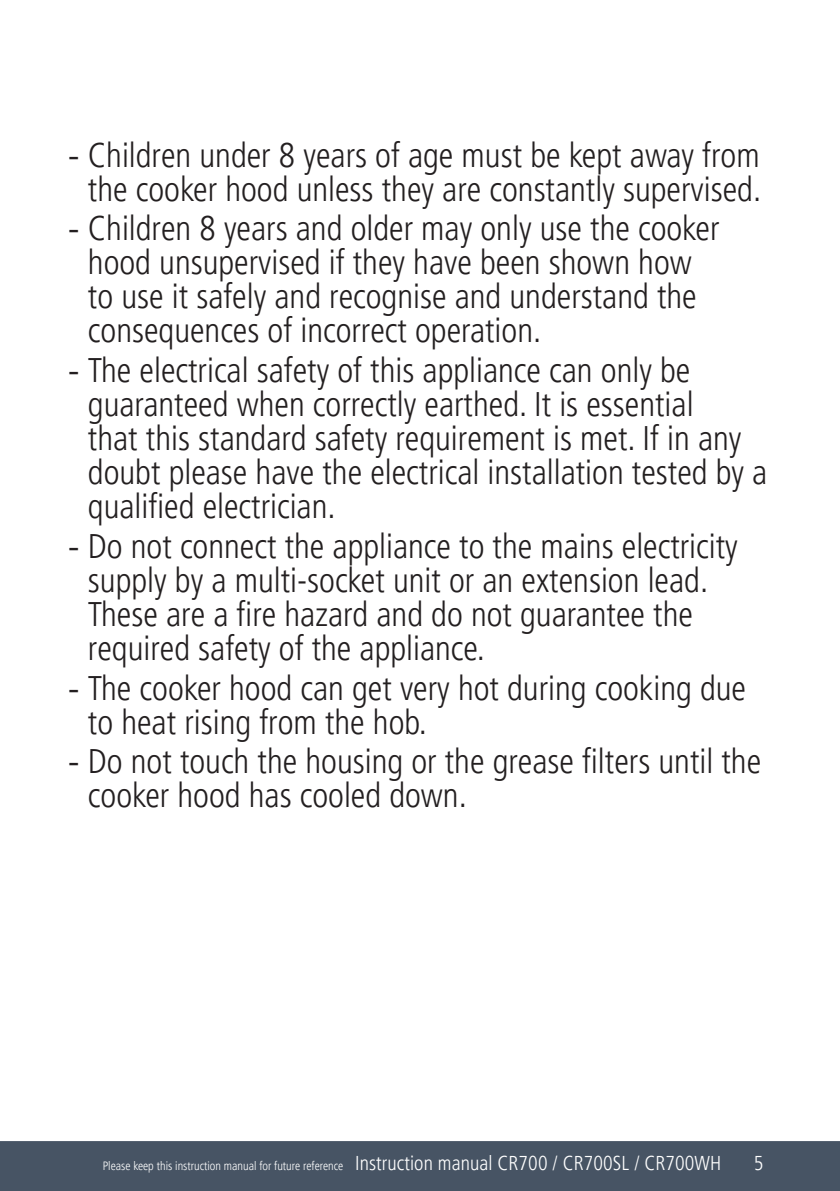
<style>
.page{position:relative;width:840px;height:1191px;background:#fff}
.page>*{position:absolute;margin:0;border:0;box-sizing:border-box;transform-origin:0 0}
.t1{font:300 condensed 34px/34px "Frutiger LT Pro";color:#231f20}
.t2{font:300 condensed 20px "Frutiger LT Pro";color:#fff}
.t3{font:300 condensed 12px "Frutiger LT Pro";color:#fff}
.s1{font-stretch:normal}
.s2{font-size:20px}
</style>
<div class="page">
<div style="left:0;top:1141px;width:839px;height:50px;background:#475464"></div>
<p class="t1" style="left:68px;top:140px;width:694px;text-align:center"><span class="s1">-</span> Children under 8 years of age must be kept away from the cooker hood unless they are constantly supervised.</p>
<p class="t1" style="left:88px;top:214px;width:632px;text-indent:-20px"><span class="s1">-</span> Children 8 years and older may only use the cooker hood unsupervised if they have been shown how to use it safely and recognise and understand the consequences of incorrect operation.</p>
<p class="t1" style="left:88px;top:356px;width:680px;text-indent:-20px"><span class="s1">-</span> The electrical safety of this appliance can only be guaranteed when correctly earthed. It is essential<br>that this standard safety requirement is met. If in any doubt please have the electrical installation tested by a qualified electrician.</p>
<p class="t1" style="left:88px;top:531px;width:651px;text-indent:-20px"><span class="s1">-</span> Do not connect the appliance to the mains electricity supply by a multi-socket unit or an extension lead.<br>These are a fire hazard and do not guarantee the required safety of the appliance.</p>
<p class="t1" style="left:88px;top:673px;width:659px;text-indent:-20px"><span class="s1">-</span> The cooker hood can get very hot during cooking due to heat rising from the hob.</p>
<p class="t1" style="left:88px;top:745px;width:674px;text-indent:-20px"><span class="s1">-</span> Do not touch the housing or the grease filters until the cooker hood has cooled down.</p>
<p class="t3" style="left:103px;top:1161px;width:620px">Please keep this instruction manual for future reference <span class="s2">Instruction manual CR700 / CR700SL / CR700WH</span></p>
<p class="t2" style="left:753px;top:1155px;width:11px">5</p>
</div>
